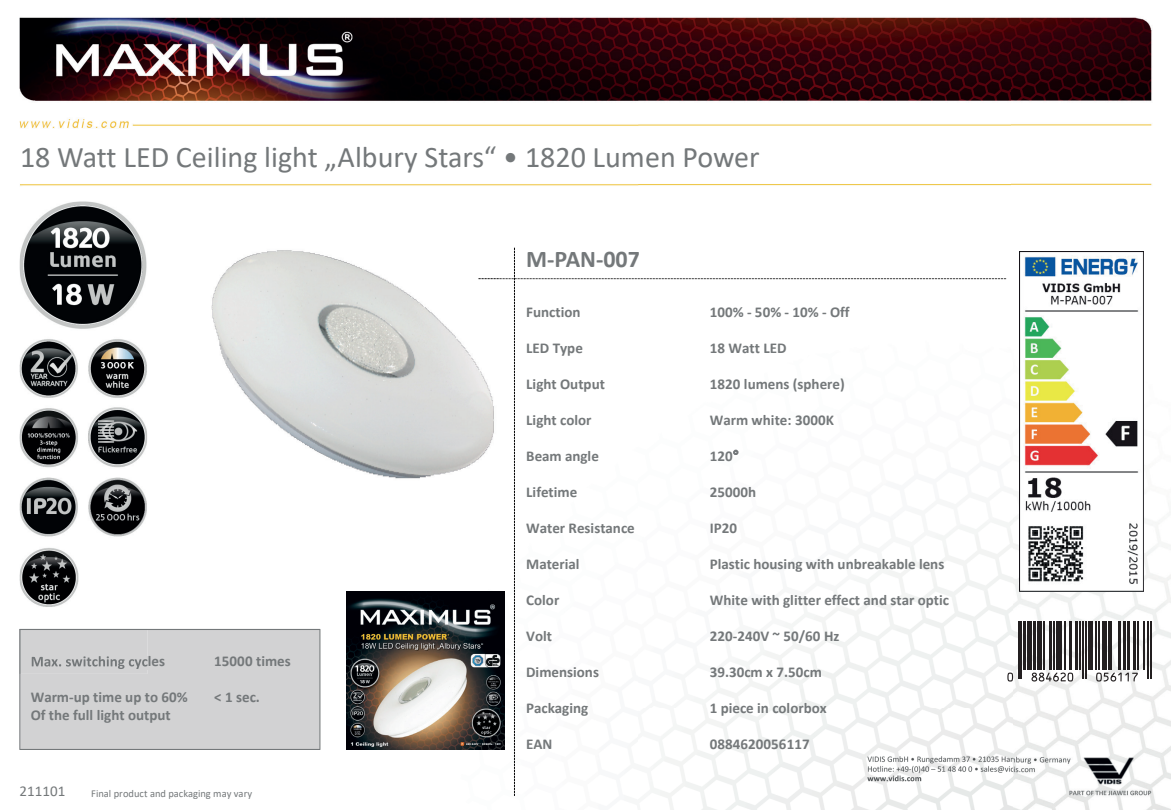
<style>
.page{position:relative;width:1171px;height:810px;background:#fff}
.page>*{position:absolute;margin:0;border:0;box-sizing:border-box;transform-origin:0 0}
.t1{font:30px "Calibri";color:#74787a}
.t2{font:700 24px "Calibri";color:#74787a}
.t3{font:700 15px "Calibri";color:#74787a}
.t4{font:15px "Calibri";letter-spacing:.005em;color:#74787a}
.t5{font:10.5px "Calibri";letter-spacing:.005em;color:#74787a}
.s1{font-weight:700;font-size:36px;color:#fff}
.s2{font-family:"Helvetica Neue LT Pro";font-weight:500;font-stretch:condensed;font-size:14.7px}
</style>
<div class="page">
<img style="left:19px;top:17px;width:619px;height:169px">
<img style="left:638px;top:17px;width:532px;height:793px">
<img style="left:212px;top:591px;width:265px;height:67px">
<img style="left:320px;top:658px;width:157px;height:92px">
<img style="left:347px;top:592px;width:130px;height:157px">
<img style="left:1018px;top:252px;width:125px;height:340px">
<img style="left:211px;top:250px;width:266px;height:229px">
<div style="left:19px;top:629px;width:301px;height:121px;background:#d2d2d3"></div>
<hr style="left:1017px;top:622px;width:2px;height:57px;background:#231f20">
<hr style="left:1020px;top:622px;width:1px;height:57px;background:#231f20">
<hr style="left:1023px;top:622px;width:3px;height:48px;background:#231f20">
<hr style="left:1027px;top:622px;width:4px;height:48px;background:#231f20">
<hr style="left:1032px;top:622px;width:3px;height:48px;background:#231f20">
<hr style="left:1037px;top:622px;width:4px;height:48px;background:#231f20">
<hr style="left:1042px;top:622px;width:2px;height:48px;background:#231f20">
<hr style="left:1048px;top:622px;width:3px;height:48px;background:#231f20">
<hr style="left:1052px;top:622px;width:2px;height:48px;background:#231f20">
<div style="left:1055px;top:622px;width:6px;height:48px;background:#231f20"></div>
<hr style="left:1064px;top:622px;width:1px;height:48px;background:#231f20">
<hr style="left:1068px;top:622px;width:2px;height:48px;background:#231f20">
<hr style="left:1075px;top:622px;width:2px;height:48px;background:#231f20">
<hr style="left:1079px;top:622px;width:1px;height:48px;background:#231f20">
<hr style="left:1082px;top:622px;width:1px;height:57px;background:#231f20">
<hr style="left:1084px;top:622px;width:2px;height:57px;background:#231f20">
<svg style="left:1087px;top:622px;width:4px;height:48px"></svg>
<hr style="left:1094px;top:622px;width:2px;height:48px;background:#231f20">
<hr style="left:1097px;top:622px;width:1px;height:48px;background:#231f20">
<div style="left:1101px;top:622px;width:5px;height:48px;background:#231f20"></div>
<hr style="left:1107px;top:622px;width:1px;height:48px;background:#231f20">
<hr style="left:1110px;top:622px;width:1px;height:48px;background:#231f20">
<hr style="left:1117px;top:622px;width:3px;height:48px;background:#231f20">
<hr style="left:1122px;top:622px;width:3px;height:48px;background:#231f20">
<hr style="left:1127px;top:622px;width:2px;height:48px;background:#231f20">
<hr style="left:1132px;top:622px;width:3px;height:48px;background:#231f20">
<hr style="left:1136px;top:622px;width:2px;height:48px;background:#231f20">
<hr style="left:1142px;top:622px;width:1px;height:48px;background:#231f20">
<hr style="left:1146px;top:622px;width:2px;height:57px;background:#231f20">
<hr style="left:1149px;top:622px;width:1px;height:57px;background:#231f20">
<svg style="left:477px;top:248px;width:535px;height:548px"></svg>
<svg style="left:1031px;top:673px;width:41px;height:9px"></svg>
<svg style="left:1095px;top:673px;width:42px;height:9px"></svg>
<img style="left:20px;top:201px;width:127px;height:428px">
<div style="left:20px;top:629px;width:127px;height:45px;background:#d2d2d3"></div>
<img style="left:32px;top:657px;width:30px;height:10px">
<img style="left:66px;top:656px;width:58px;height:13px">
<img style="left:129px;top:656px;width:18px;height:13px">
<h1 class="t1" style="left:45px;top:137px;width:715px"><span class="s1">2x1lm</span> Ceiling light „Albury Stars“ • 1820 Lumen Power</h1>
<h1 class="t1" style="left:20px;top:137px;width:151px">18 Watt LED</h1>
<p class="t3" style="left:214px;top:651px;width:78px">15000 times</p>
<p class="t3" style="left:31px;top:687px;width:159px">Warm-up time up to 60%</p>
<p class="t3" style="left:214px;top:687px;width:47px">&lt; 1 sec.</p>
<p class="t3" style="left:31px;top:705px;width:142px">Of the full light output</p>
<p class="t4" style="left:19px;top:781px;width:48px">211101</p>
<p class="t5" style="left:91px;top:786px;width:162px">Final product and packaging may vary</p>
<h2 class="t2" style="left:526px;top:242px;width:115px">M-PAN-007</h2>
<p class="t3" style="left:526px;top:301px;width:56px">Function</p>
<p class="t3" style="left:709px;top:301px;width:141px">100% - 50% - 10% - Off</p>
<p class="t3" style="left:526px;top:337px;width:58px">LED Type</p>
<p class="t3" style="left:709px;top:337px;width:78px">18 Watt LED</p>
<p class="t3" style="left:526px;top:373px;width:80px">Light Output</p>
<p class="t3" style="left:709px;top:373px;width:136px">1820 lumens (sphere)</p>
<p class="t3" style="left:526px;top:409px;width:67px">Light color</p>
<p class="t3" style="left:709px;top:409px;width:126px">Warm white: 3000K</p>
<p class="t3" style="left:526px;top:445px;width:74px">Beam angle</p>
<p class="t3" style="left:709px;top:445px;width:31px">120<span class="s2">°</span></p>
<p class="t3" style="left:526px;top:481px;width:53px">Lifetime</p>
<p class="t3" style="left:709px;top:481px;width:48px">25000h</p>
<p class="t3" style="left:526px;top:517px;width:110px">Water Resistance</p>
<p class="t3" style="left:709px;top:517px;width:29px">IP20</p>
<p class="t3" style="left:526px;top:553px;width:55px">Material</p>
<p class="t3" style="left:709px;top:553px;width:236px">Plastic housing with unbreakable lens</p>
<p class="t3" style="left:526px;top:589px;width:35px">Color</p>
<p class="t3" style="left:709px;top:589px;width:241px">White with glitter effect and star optic</p>
<p class="t3" style="left:526px;top:625px;width:27px">Volt</p>
<p class="t3" style="left:709px;top:625px;width:131px">220-240V ~ 50/60 Hz</p>
<p class="t3" style="left:526px;top:661px;width:74px">Dimensions</p>
<p class="t3" style="left:709px;top:661px;width:114px">39.30cm x 7.50cm</p>
<p class="t3" style="left:526px;top:697px;width:64px">Packaging</p>
<p class="t3" style="left:709px;top:697px;width:118px">1 piece in colorbox</p>
<p class="t3" style="left:526px;top:733px;width:28px">EAN</p>
<p class="t3" style="left:709px;top:733px;width:101px">0884620056117</p>
</div>
